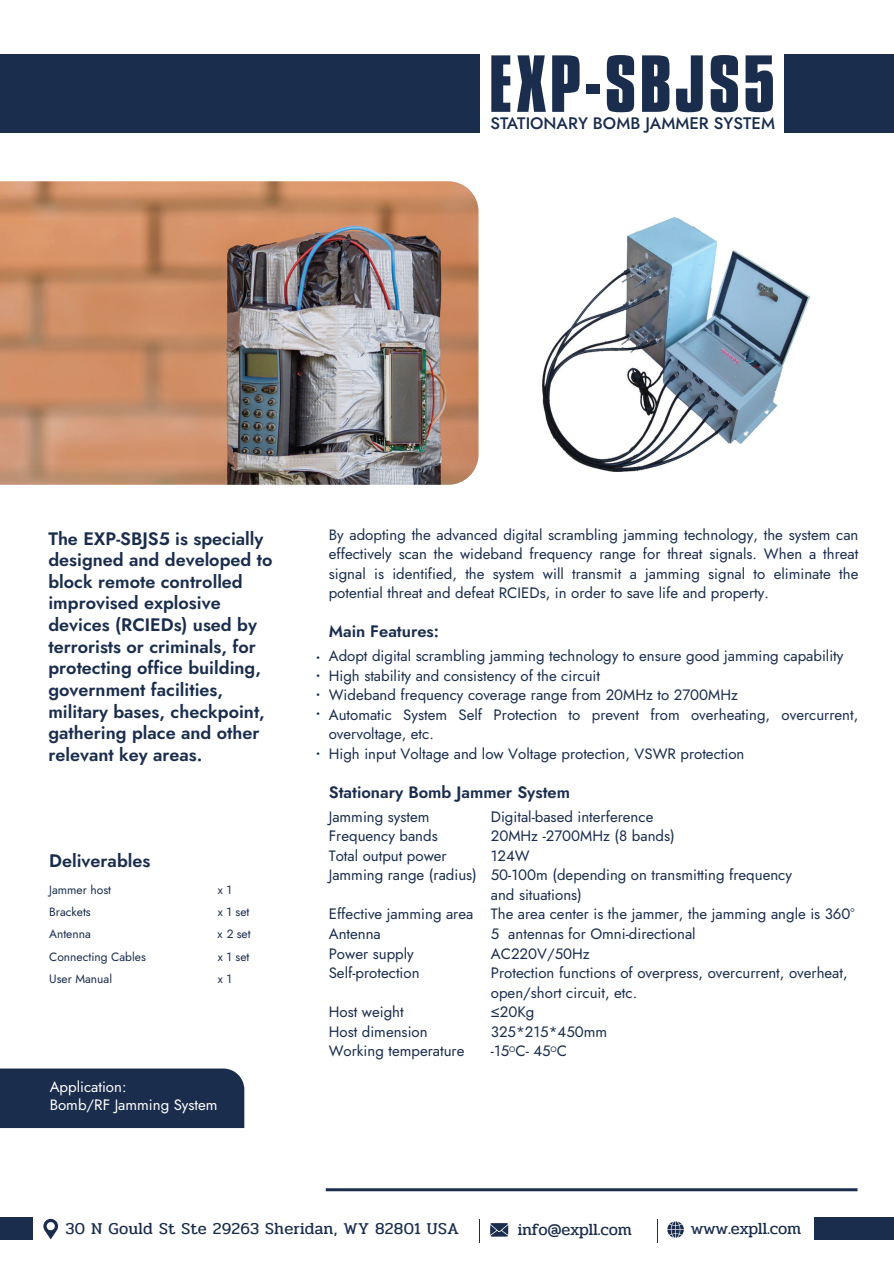
<style>
.page{position:relative;width:894px;height:1264px;background:#fff}
.page>*{position:absolute;margin:0;border:0;box-sizing:border-box;transform-origin:0 0}
.t1{font:700 69.45px "Compacta BT";letter-spacing:.045em;color:#1a2d4d}
.t2{font:22.5px/18.8px "Jost";color:#1a2d4d;text-align:justify}
.t3{font:600 18px/21.6px "Jost";color:#1a2d4d}
.t4{font:500 16.65px "Jost";color:#1a2d4d}
.t5{font:600 16.5px "Jost";color:#1a2d4d}
.t6{font:16.5px "Pridi";letter-spacing:.01em;color:#1a2d4d}
.t7{font:16.5px "Pridi";letter-spacing:-.015em;color:#1a2d4d}
.t8{font:15px/19.5px "Jost";color:#1a2d4d}
.t9{font:15px/18px "Jost";color:#fff}
.t10{font:12px "Jost";color:#1a2d4d}
</style>
<div class="page">
<svg style="left:43px;top:1218px;width:15px;height:21px"></svg>
<svg style="left:667px;top:1221px;width:16px;height:16px"></svg>
<svg style="left:479px;top:1219px;width:1px;height:23px"></svg>
<svg style="left:490px;top:1223px;width:18px;height:13px"></svg>
<div style="left:0;top:1217px;width:33px;height:22px;background:#1a2d4d"></div>
<div style="left:814px;top:1217px;width:80px;height:22px;background:#1a2d4d"></div>
<div style="left:0;top:54px;width:479px;height:78px;background:#1a2d4d"></div>
<div style="left:784px;top:54px;width:110px;height:78px;background:#1a2d4d"></div>
<img style="left:542px;top:218px;width:267px;height:253px">
<img style="left:0;top:181px;width:478px;height:304px">
<div style="left:0;top:1068px;width:244px;height:60px;background:#1a2d4d"></div>
<hr style="left:326px;top:1188px;width:531px;height:3px;background:#1a2d4d">
<h1 class="t1" style="left:488px;top:42px;width:288px">EXP-SBJS5</h1>
<p class="t4" style="left:490px;top:112px;width:286px">STATIONARY BOMB JAMMER SYSTEM</p>
<p class="t3" style="left:48px;top:528px;width:225px">The EXP-SBJS5 is specially designed and developed to block remote controlled improvised explosive devices (RCIEDs) used by terrorists or criminals, for protecting office building, government facilities, military bases, checkpoint, gathering place and other relevant key areas.</p>
<p class="t3" style="left:49px;top:850px;width:103px">Deliverables</p>
<p class="t10" style="left:49px;top:881px;width:63px">Jammer host</p>
<p class="t10" style="left:218px;top:881px;width:16px">x 1</p>
<p class="t10" style="left:49px;top:903px;width:43px">Brackets</p>
<p class="t10" style="left:218px;top:903px;width:33px">x 1 set</p>
<p class="t10" style="left:49px;top:926px;width:43px">Antenna</p>
<p class="t10" style="left:218px;top:926px;width:34px">x 2 set</p>
<p class="t10" style="left:49px;top:948px;width:98px">Connecting Cables</p>
<p class="t10" style="left:218px;top:948px;width:33px">x 1 set</p>
<p class="t10" style="left:49px;top:970px;width:64px">User Manual</p>
<p class="t10" style="left:218px;top:970px;width:16px">x 1</p>
<p class="t9" style="left:50px;top:1078px;width:169px">Application:<br>Bomb/RF Jamming System</p>
<p class="t8" style="left:329px;top:525px;width:531px;text-align:justify">By adopting the advanced digital scrambling jamming technology, the system can effectively scan the wideband frequency range for threat signals. When a threat signal is identified, the system will transmit a jamming signal to eliminate the potential threat and defeat RCIEDs, in order to save life and property.</p>
<p class="t5" style="left:329px;top:620px;width:112px">Main Features:</p>
<p class="t8" style="left:329px;top:646px;width:531px">Adopt digital scrambling jamming technology to ensure good jamming capability High stability and consistency of the circuit<br>Wideband frequency coverage range from 20MHz to 2700MHz<br>Automatic System Self Protection to prevent from overheating, overcurrent, overvoltage, etc.<br>High input Voltage and low Voltage protection, VSWR protection</p>
<p class="t5" style="left:329px;top:781px;width:243px">Stationary Bomb Jammer System</p>
<p class="t8" style="left:329px;top:807px;width:102px">Jamming system</p>
<p class="t8" style="left:491px;top:807px;width:164px">Digital-based interference</p>
<p class="t8" style="left:329px;top:826px;width:110px">Frequency bands</p>
<p class="t8" style="left:491px;top:826px;width:185px">20MHz -2700MHz (8 bands)</p>
<p class="t8" style="left:329px;top:846px;width:119px">Total output power</p>
<p class="t8" style="left:491px;top:846px;width:40px">124W</p>
<p class="t8" style="left:329px;top:865px;width:465px">Jamming range (radius) 50-100m (depending on transmitting frequency</p>
<p class="t8" style="left:491px;top:885px;width:93px">and situations)</p>
<p class="t8" style="left:329px;top:904px;width:527px">Effective jamming area The area center is the jammer, the jamming angle is 360°</p>
<p class="t8" style="left:329px;top:924px;width:54px">Antenna</p>
<p class="t8" style="left:491px;top:924px;width:206px">5 antennas for Omni-directional</p>
<p class="t8" style="left:329px;top:943px;width:87px">Power supply</p>
<p class="t8" style="left:491px;top:943px;width:100px">AC220V/50Hz</p>
<p class="t8" style="left:329px;top:963px;width:92px">Self-protection</p>
<p class="t8" style="left:491px;top:963px;width:358px">Protection functions of overpress, overcurrent, overheat, open/short circuit, etc.</p>
<p class="t8" style="left:329px;top:1002px;width:76px">Host weight</p>
<p class="t8" style="left:491px;top:1002px;width:45px">≤20Kg</p>
<p class="t8" style="left:329px;top:1021px;width:100px">Host dimension</p>
<p class="t8" style="left:491px;top:1021px;width:118px">325*215*450mm</p>
<p class="t8" style="left:329px;top:1041px;width:137px">Working temperature</p>
<p class="t8" style="left:491px;top:1041px;width:78px">-15<sup>O</sup>C- 45<sup>O</sup>C</p>
<h2 class="t2" style="left:315px;top:649px;width:8px">• • • •</h2>
<h2 class="t2" style="left:315px;top:745px;width:8px">•</h2>
<p class="t6" style="left:65px;top:1217px;width:395px">30 N Gould St Ste 29263 Sheridan, WY 82801 USA</p>
<p class="t7" style="left:517px;top:1217px;width:116px">info@expll.com</p>
<p class="t7" style="left:690px;top:1217px;width:112px">www.expll.com</p>
</div>
